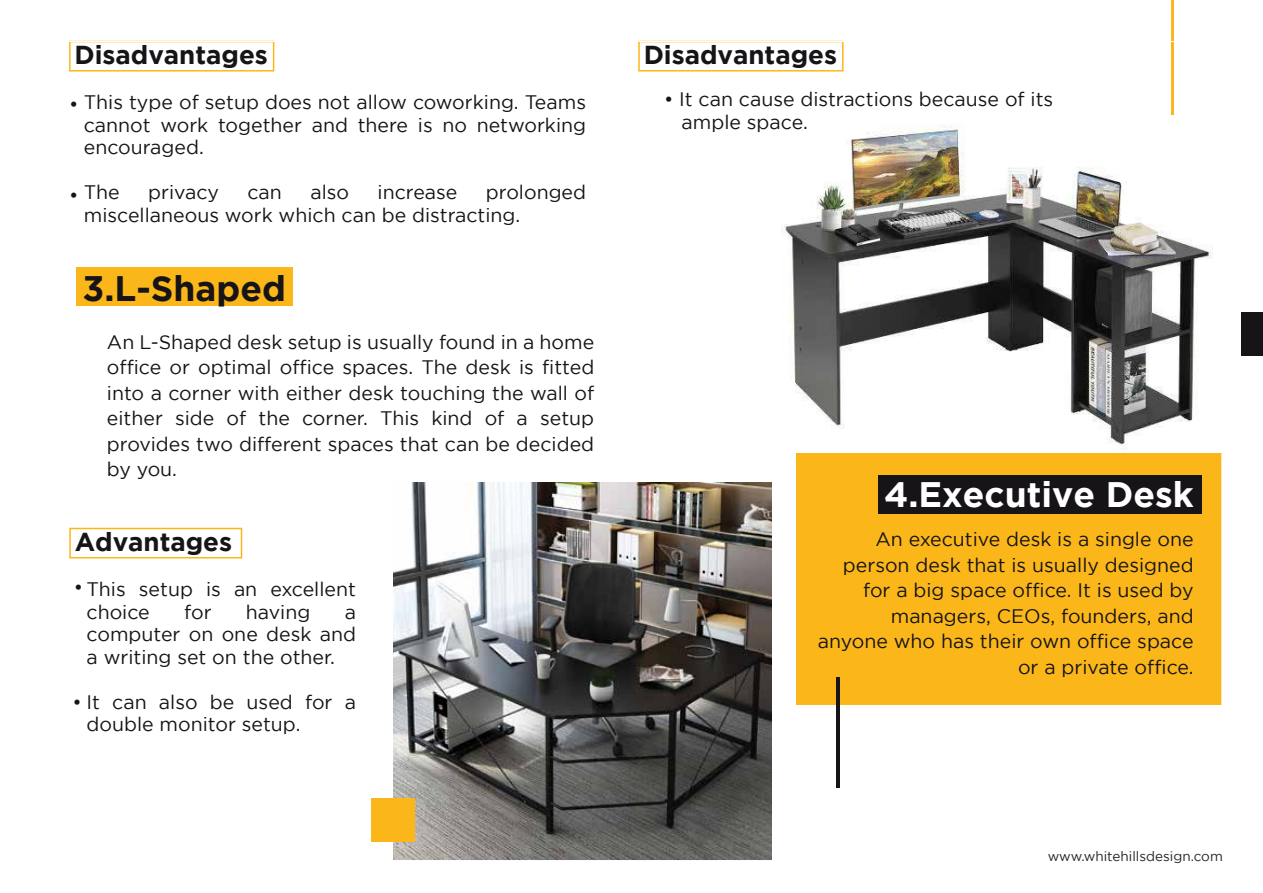
<style>
.page{position:relative;width:1263px;height:893px;background:#fff}
.page>*{position:absolute;margin:0;border:0;box-sizing:border-box;transform-origin:0 0}
.t1{font:700 35.4px "Gotham";color:#fff}
.t2{font:700 35.4px "Gotham";color:#161417}
.t3{font:700 25.95px "Gotham";color:#161417}
.t4{font:19.5px/25.5px "Gotham";color:#161417}
.t5{font:13.5px "Gotham";color:#282320}
</style>
<div class="page">
<img style="left:781px;top:83px;width:431px;height:364px">
<div style="left:77px;top:267px;width:216px;height:38px;background:#fbb71a"></div>
<div style="left:69px;top:41px;width:205px;height:31px;border:2px solid #fbb71a"></div>
<div style="left:69px;top:528px;width:173px;height:30px;border:2px solid #fbb71a"></div>
<img style="left:393px;top:482px;width:378px;height:377px">
<hr style="left:1172px;top:0;width:2px;height:115px;background:#fbb71a">
<div style="left:1241px;top:313px;width:22px;height:43px;background:#161417"></div>
<div style="left:372px;top:798px;width:43px;height:43px;background:#fbb71a"></div>
<div style="left:638px;top:41px;width:205px;height:31px;border:2px solid #fbb71a"></div>
<div style="left:796px;top:453px;width:426px;height:252px;background:#fbb71a"></div>
<div style="left:878px;top:475px;width:323px;height:38px;background:#161417"></div>
<hr style="left:836px;top:677px;width:3px;height:110px;background:#161417">
<h2 class="t3" style="left:74px;top:40px;width:195px">Disadvantages</h2>
<p class="t4" style="left:84px;top:91px;width:504px;line-height:22.5px;text-align:justify;text-indent:-15px">• This type of setup does not allow coworking. Teams cannot work together and there is no networking encouraged.</p>
<p class="t4" style="left:84px;top:179px;width:37px">The</p>
<p class="t4" style="left:148px;top:179px;width:72px">privacy</p>
<p class="t4" style="left:247px;top:179px;width:36px">can</p>
<p class="t4" style="left:310px;top:179px;width:40px">also</p>
<p class="t4" style="left:378px;top:179px;width:81px">increase</p>
<p class="t4" style="left:84px;top:181px;width:504px;line-height:22.5px;text-indent:402px">prolonged miscellaneous work which can be distracting.</p>
<p class="t4" style="left:69px;top:182px;width:11px">•</p>
<h1 class="t2" style="left:83px;top:268px;width:205px">3.L-Shaped</h1>
<p class="t4" style="left:107px;top:329px;width:489px;text-align:justify">An L-Shaped desk setup is usually found in a home office or optimal office spaces. The desk is fitted into a corner with either desk touching the wall of either side of the corner. This kind of a setup provides two different spaces that can be decided by you.</p>
<h2 class="t3" style="left:75px;top:527px;width:159px">Advantages</h2>
<p class="t4" style="left:87px;top:578px;width:271px;line-height:22.5px;text-indent:-13px">• This setup is an excellent choice</p>
<p class="t4" style="left:184px;top:599px;width:29px">for</p>
<p class="t4" style="left:246px;top:599px;width:66px">having</p>
<p class="t4" style="left:87px;top:600px;width:271px;line-height:22.5px;text-align:justify;text-indent:258px">a computer on one desk and a writing set on the other.</p>
<p class="t4" style="left:87px;top:690px;width:271px;line-height:22.5px;text-indent:-14px">• It can also be used for a double monitor setup.</p>
<h2 class="t3" style="left:644px;top:40px;width:195px">Disadvantages</h2>
<p class="t4" style="left:682px;top:88px;width:373px;line-height:22.5px;text-indent:-18px">• It can cause distractions because of its ample space.</p>
<h1 class="t1" style="left:884px;top:474px;width:311px">4.Executive Desk</h1>
<p class="t4" style="left:818px;top:526px;width:377px;text-align:right">An executive desk is a single one person desk that is usually designed for a big space office. It is used by managers, CEOs, founders, and anyone who has their own office space or a private office.</p>
<p class="t5" style="left:1048px;top:848px;width:177px">www.whitehillsdesign.com</p>
</div>
